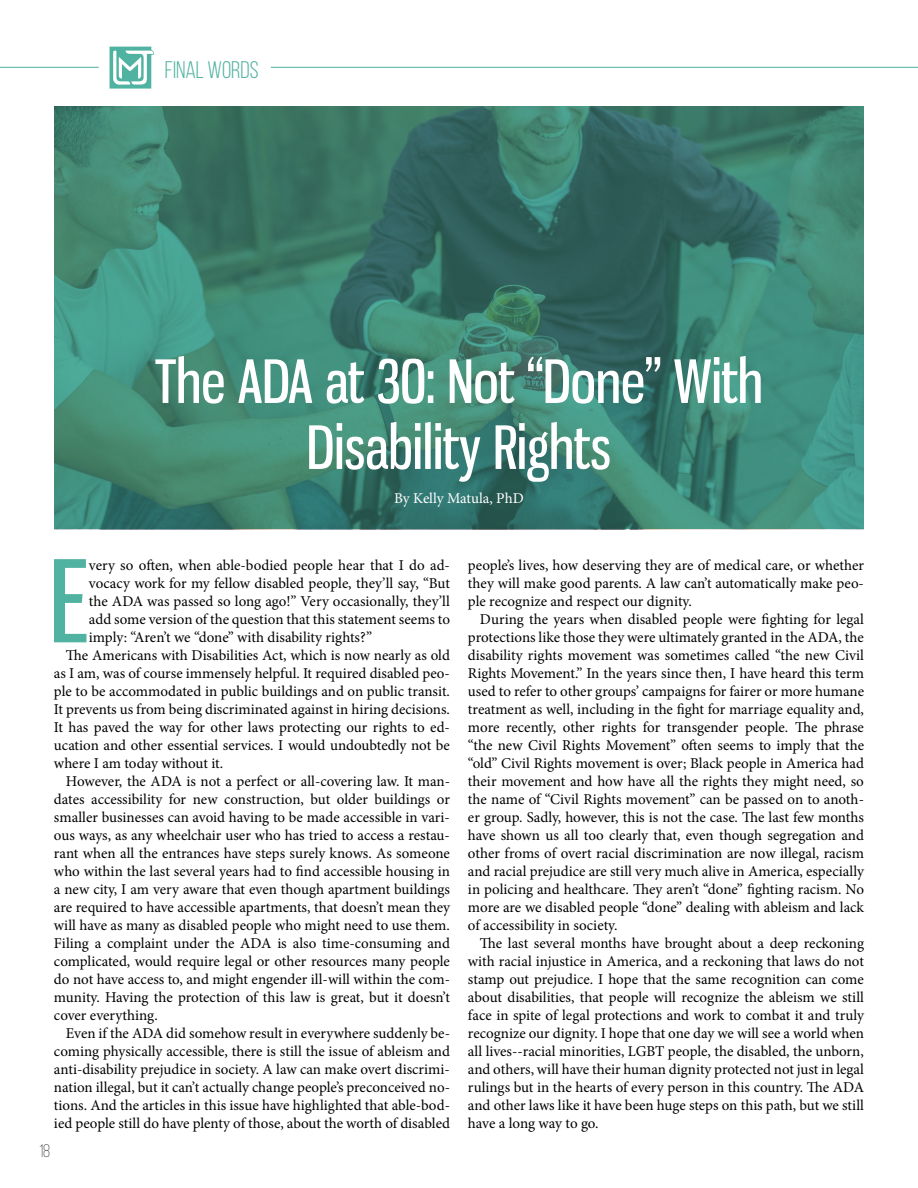
<style>
.page{position:relative;width:918px;height:1188px;background:#fff}
.page>*{position:absolute;margin:0;border:0;box-sizing:border-box;transform-origin:0 0}
.t1{font:111.6px "Gnuolane Rg";color:#50b2a0}
.t2{font:58.5px/66px "Gnuolane Rg";color:#fff;text-align:center}
.t3{font:24px "Bebas Neue";color:#50b2a0}
.t4{font:300 18px "Bebas Neue";color:#000}
.t5{font:15px/18px "Minion Pro";color:#000;text-align:justify}
.t6{font:15px "Minion Pro";letter-spacing:-.005em;color:#fff}
</style>
<div class="page">
<img style="left:54px;top:106px;width:810px;height:423px">
<hr style="left:0;top:67px;width:99px;height:1px;background:#50b2a0">
<hr style="left:271px;top:67px;width:647px;height:1px;background:#50b2a0">
<svg style="left:109px;top:47px;width:45px;height:42px"></svg>
<h3 class="t3" style="left:165px;top:56px;width:95px">FINAL WORDS</h3>
<h2 class="t2" style="left:155px;top:348px;width:609px">The ADA at 30: Not “Done” With<br>Disability Rights</h2>
<p class="t6" style="left:394px;top:489px;width:131px">By Kelly Matula, PhD</p>
<h1 class="t1" style="left:50px;top:534px;width:41px">E</h1>
<p class="t5" style="left:89px;top:557px;width:362px">very so often, when able-bodied people hear that I do ad-</p>
<p class="t5" style="left:89px;top:575px;width:363px">vocacy work for my fellow disabled people, they’ll say, “But</p>
<p class="t5" style="left:89px;top:593px;width:363px">the ADA was passed so long ago!” Very occasionally, they’ll</p>
<p class="t5" style="left:89px;top:611px;width:363px">add some version of the question that this statement seems to</p>
<p class="t5" style="left:89px;top:629px;width:285px">imply: “Aren’t we “done” with disability rights?”</p>
<p class="t5" style="left:66px;top:647px;width:385px">The Americans with Disabilities Act, which is now nearly as old</p>
<p class="t5" style="left:54px;top:665px;width:397px">as I am, was of course immensely helpful. It required disabled peo-</p>
<p class="t5" style="left:54px;top:683px;width:398px">ple to be accommodated in public buildings and on public transit.</p>
<p class="t5" style="left:54px;top:701px;width:397px">It prevents us from being discriminated against in hiring decisions.</p>
<p class="t5" style="left:54px;top:719px;width:397px">It has paved the way for other laws protecting our rights to ed-</p>
<p class="t5" style="left:54px;top:737px;width:398px">ucation and other essential services. I would undoubtedly not be</p>
<p class="t5" style="left:54px;top:755px;width:171px">where I am today without it.</p>
<p class="t5" style="left:66px;top:773px;width:386px">However, the ADA is not a perfect or all-covering law. It man-</p>
<p class="t5" style="left:54px;top:791px;width:397px">dates accessibility for new construction, but older buildings or</p>
<p class="t5" style="left:54px;top:809px;width:397px">smaller businesses can avoid having to be made accessible in vari-</p>
<p class="t5" style="left:54px;top:827px;width:397px">ous ways, as any wheelchair user who has tried to access a restau-</p>
<p class="t5" style="left:54px;top:845px;width:398px">rant when all the entrances have steps surely knows. As someone</p>
<p class="t5" style="left:54px;top:863px;width:397px">who within the last several years had to find accessible housing in</p>
<p class="t5" style="left:54px;top:881px;width:398px">a new city, I am very aware that even though apartment buildings</p>
<p class="t5" style="left:54px;top:899px;width:398px">are required to have accessible apartments, that doesn’t mean they</p>
<p class="t5" style="left:54px;top:917px;width:397px">will have as many as disabled people who might need to use them.</p>
<p class="t5" style="left:54px;top:935px;width:397px">Filing a complaint under the ADA is also time-consuming and</p>
<p class="t5" style="left:54px;top:953px;width:397px">complicated, would require legal or other resources many people</p>
<p class="t5" style="left:54px;top:971px;width:398px">do not have access to, and might engender ill-will within the com-</p>
<p class="t5" style="left:54px;top:989px;width:397px">munity. Having the protection of this law is great, but it doesn’t</p>
<p class="t5" style="left:54px;top:1007px;width:105px">cover everything.</p>
<p class="t5" style="left:66px;top:1025px;width:386px">Even if the ADA did somehow result in everywhere suddenly be-</p>
<p class="t5" style="left:54px;top:1043px;width:397px">coming physically accessible, there is still the issue of ableism and</p>
<p class="t5" style="left:54px;top:1061px;width:397px">anti-disability prejudice in society. A law can make overt discrimi-</p>
<p class="t5" style="left:54px;top:1079px;width:398px">nation illegal, but it can’t actually change people’s preconceived no-</p>
<p class="t5" style="left:54px;top:1097px;width:398px">tions. And the articles in this issue have highlighted that able-bod-</p>
<p class="t5" style="left:54px;top:1115px;width:398px">ied people still do have plenty of those, about the worth of disabled</p>
<p class="t4" style="left:39px;top:1141px;width:13px">18</p>
<p class="t5" style="left:468px;top:557px;width:398px">people’s lives, how deserving they are of medical care, or whether they will make good parents. A law can’t automatically make peo&shy;ple recognize and respect our dignity.</p>
<p class="t5" style="left:468px;top:611px;width:398px;text-indent:12px">During the years when disabled people were fighting for legal protections like those they were ultimately granted in the ADA, the disability rights movement was sometimes called “the new Civil Rights Movement.” In the years since then, I have heard this term used to refer to other groups’ campaigns for fairer or more humane treatment as well, including in the fight for marriage equality and, more recently, other rights for transgender people. The phrase “the new Civil Rights Movement” often seems to imply that the “old” Civil Rights movement is over; Black people in America had their movement and how have all the rights they might need, so the name of “Civil Rights movement” can be passed on to anoth&shy;er group. Sadly, however, this is not the case. The last few months have shown us all too clearly that, even though segregation and other froms of overt racial discrimination are now illegal, racism and racial prejudice are still very much alive in America, especially in policing and healthcare. They aren’t “done” fighting racism. No more are we disabled people “done” dealing with ableism and lack of accessibility in society.</p>
<p class="t5" style="left:468px;top:935px;width:398px;text-indent:12px">The last several months have brought about a deep reckoning with racial injustice in America, and a reckoning that laws do not stamp out prejudice. I hope that the same recognition can come about disabilities, that people will recognize the ableism we still face in spite of legal protections and work to combat it and truly recognize our dignity. I hope that one day we will see a world when all lives--racial minorities, LGBT people, the disabled, the unborn, and others, will have their human dignity protected not just in legal rulings but in the hearts of every person in this country. The ADA and other laws like it have been huge steps on this path, but we still have a long way to go.</p>
</div>
